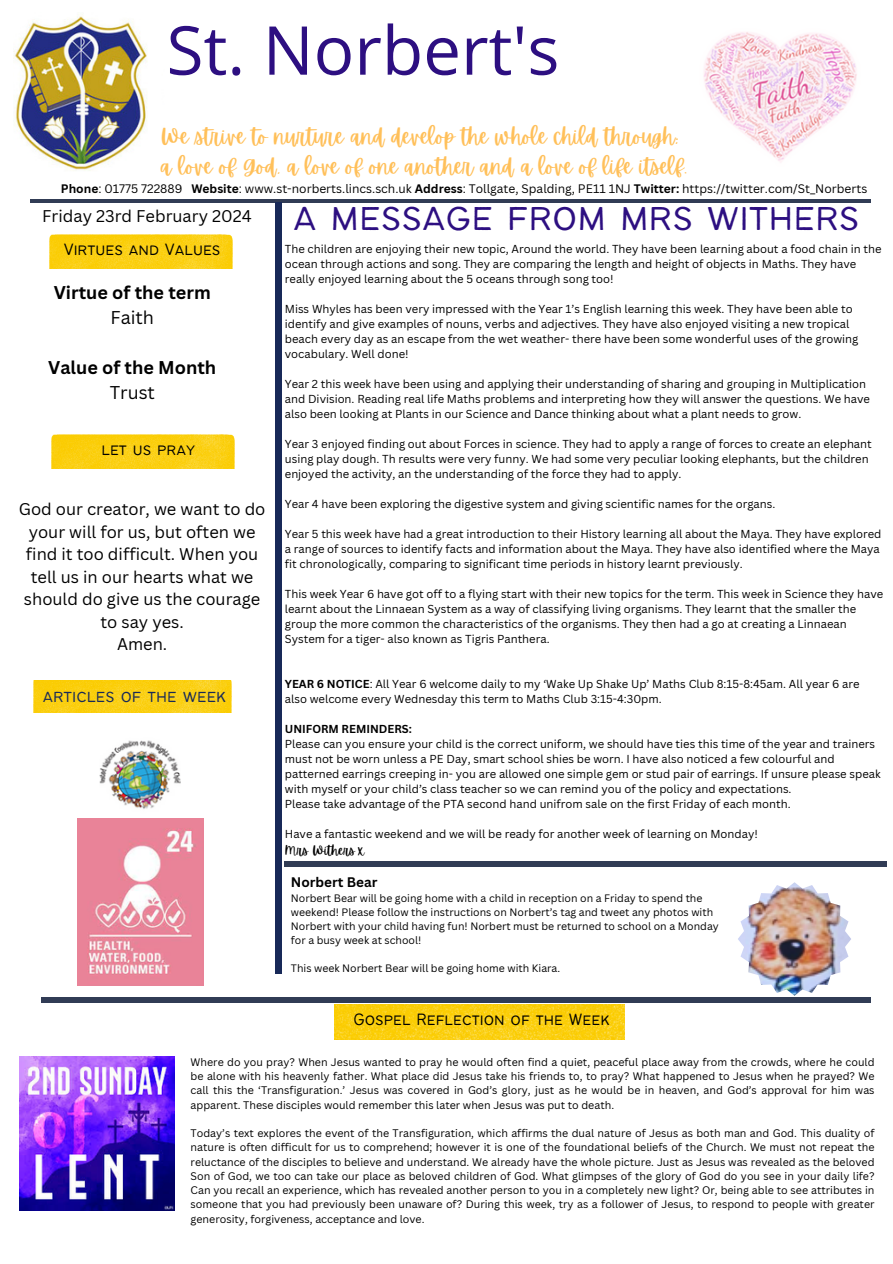
<style>
.page{position:relative;width:893px;height:1264px;background:#fff}
.page>*{position:absolute;margin:0;border:0;box-sizing:border-box;transform-origin:0 0}
.t1{font:67.35px "Open Sans";color:#2d0f81}
.t2{font:300 43.5px "Bantayog";color:#2d0f81}
.t3{font:21.75px/30.3px "Apricots";color:#ffc05a}
.t4{font:300 19.2px "Bantayog";color:#182958}
.t5{font:300 18px "Bantayog";color:#000}
.t6{font:700 18px/24.8px "Canva Sans";color:#000;text-align:center}
.t7{font:16.5px/22.5px "Canva Sans";color:#000;text-align:center}
.t8{font:700 13.5px "Canva Sans";color:#000}
.t9{font:13.05px "Apricots";color:#000}
.t10{font:12px "Canva Sans";color:#000}
.t11{font:11.25px/15px "Canva Sans";color:#000}
.t12{font:10.65px/14.2px "Canva Sans";color:#000;text-align:justify}
.t13{font:10.5px/14px "Canva Sans";color:#000}
.s1{font-weight:700}
.s2{font-weight:400}
</style>
<div class="page">
<hr style="left:30px;top:199px;width:841px;height:3px;background:#313c55">
<div style="left:275px;top:202px;width:7px;height:771px;background:#182958"></div>
<img style="left:13px;top:14px;width:135px;height:157px">
<div style="left:42px;top:997px;width:829px;height:5px;background:#313c55"></div>
<img style="left:703px;top:32px;width:154px;height:131px">
<img style="left:99px;top:740px;width:81px;height:69px">
<img style="left:33px;top:680px;width:198px;height:32px">
<img style="left:49px;top:235px;width:184px;height:33px">
<img style="left:335px;top:1004px;width:289px;height:35px">
<img style="left:51px;top:435px;width:184px;height:34px">
<img style="left:738px;top:882px;width:113px;height:113px">
<div style="left:285px;top:860px;width:602px;height:6px;background:#313c55"></div>
<img style="left:20px;top:1056px;width:154px;height:154px">
<img style="left:77px;top:818px;width:126px;height:167px">
<h5 class="t1" style="left:166px;top:3px;width:394px">St. Norbert's</h5>
<h6 class="t3" style="left:161px;top:122px;width:528px">We strive to nurture and develop the whole child through; a love of God, a love of one another and a love of life itself.</h6>
<h2 class="t10" style="left:61px;top:180px;width:807px"><span class="s1">Phone</span>: 01775 722889 <span class="s1">Website</span>: www.st-norberts.lincs.sch.uk <span class="s1">Address</span>: Tollgate, Spalding, PE11 1NJ <span class="s1">Twitter:</span> https://twitter.com/St_Norberts</h2>
<p class="t7" style="left:42px;top:204px;width:211px">Friday 23rd February 2024</p>
<p class="t5" style="left:64px;top:242px;width:158px">Virtues and Values</p>
<p class="t6" style="left:54px;top:280px;width:158px">Virtue of the term<br><span class="s2">Faith</span></p>
<p class="t6" style="left:48px;top:354px;width:170px">Value of the Month<br><span class="s2">Trust</span></p>
<p class="t5" style="left:101px;top:442px;width:95px">let us pray</p>
<p class="t7" style="left:19px;top:497px;width:248px">God our creator, we want to do your will for us, but often we find it too difficult. When you tell us in our hearts what we should do give us the courage to say yes.<br>Amen.</p>
<h4 class="t4" style="left:43px;top:688px;width:185px">articles of the week</h4>
<h4 class="t2" style="left:293px;top:200px;width:568px">a message from mrs withers</h4>
<h6 class="t11" style="left:285px;top:241px;width:598px">The children are enjoying their new topic, Around the world. They have been learning about a food chain in the ocean through actions and song. They are comparing the length and height of objects in Maths. They have really enjoyed learning about the 5 oceans through song too!</h6>
<h6 class="t11" style="left:285px;top:301px;width:575px">Miss Whyles has been very impressed with the Year 1’s English learning this week. They have been able to identify and give examples of nouns, verbs and adjectives. They have also enjoyed visiting a new tropical beach every day as an escape from the wet weather- there have been some wonderful uses of the growing vocabulary. Well done!</h6>
<h6 class="t11" style="left:285px;top:376px;width:586px">Year 2 this week have been using and applying their understanding of sharing and grouping in Multiplication and Division. Reading real life Maths problems and interpreting how they will answer the questions. We have also been looking at Plants in our Science and Dance thinking about what a plant needs to grow.</h6>
<h6 class="t11" style="left:285px;top:436px;width:588px">Year 3 enjoyed finding out about Forces in science. They had to apply a range of forces to create an elephant using play dough. Th results were very funny. We had some very peculiar looking elephants, but the children enjoyed the activity, an the understanding of the force they had to apply.</h6>
<h6 class="t11" style="left:285px;top:496px;width:492px">Year 4 have been exploring the digestive system and giving scientific names for the organs.</h6>
<h6 class="t11" style="left:285px;top:526px;width:598px">Year 5 this week have had a great introduction to their History learning all about the Maya. They have explored a range of sources to identify facts and information about the Maya. They have also identified where the Maya fit chronologically, comparing to significant time periods in history learnt previously.</h6>
<h6 class="t11" style="left:285px;top:586px;width:599px">This week Year 6 have got off to a flying start with their new topics for the term. This week in Science they have learnt about the Linnaean System as a way of classifying living organisms. They learnt that the smaller the group the more common the characteristics of the organisms. They then had a go at creating a Linnaean System for a tiger- also known as Tigris Panthera.</h6>
<h4 class="t11" style="left:285px;top:676px;width:576px"><span class="s1">YEAR 6 NOTICE</span>: All Year 6 welcome daily to my ‘Wake Up Shake Up’ Maths Club 8:15-8:45am. All year 6 are also welcome every Wednesday this term to Maths Club 3:15-4:30pm.</h4>
<h4 class="t11" style="left:285px;top:721px;width:597px"><span class="s1">UNIFORM REMINDERS:<br></span>Please can you ensure your child is the correct uniform, we should have ties this time of the year and trainers must not be worn unless a PE Day, smart school shies be worn. I have also noticed a few colourful and patterned earrings creeping in- you are allowed one simple gem or stud pair of earrings. If unsure please speak with myself or your child’s class teacher so we can remind you of the policy and expectations.<br>Please take advantage of the PTA second hand unifrom sale on the first Friday of each month.</h4>
<p class="t11" style="left:285px;top:826px;width:474px">Have a fantastic weekend and we will be ready for another week of learning on Monday!</p>
<p class="t9" style="left:285px;top:843px;width:81px">Mrs Withers x</p>
<p class="t8" style="left:291px;top:872px;width:88px">Norbert Bear</p>
<p class="t13" style="left:291px;top:890px;width:429px">Norbert Bear will be going home with a child in reception on a Friday to spend the weekend! Please follow the instructions on Norbert’s tag and tweet any photos with Norbert with your child having fun! Norbert must be returned to school on a Monday for a busy week at school!</p>
<p class="t13" style="left:291px;top:960px;width:271px">This week Norbert Bear will be going home with Kiara.</p>
<p class="t5" style="left:353px;top:1012px;width:258px">Gospel Reflection of the Week</p>
<p class="t12" style="left:190px;top:1054px;width:685px">Where do you pray? When Jesus wanted to pray he would often find a quiet, peaceful place away from the crowds, where he could be alone with his heavenly father. What place did Jesus take his friends to, to pray? What happened to Jesus when he prayed? We call this the ‘Transfiguration.’ Jesus was covered in God’s glory, just as he would be in heaven, and God’s approval for him was apparent. These disciples would remember this later when Jesus was put to death.</p>
<h4 class="t12" style="left:190px;top:1125px;width:685px">Today’s text explores the event of the Transfiguration, which affirms the dual nature of Jesus as both man and God. This duality of nature is often difficult for us to comprehend; however it is one of the foundational beliefs of the Church. We must not repeat the reluctance of the disciples to believe and understand. We already have the whole picture. Just as Jesus was revealed as the beloved Son of God, we too can take our place as beloved children of God. What glimpses of the glory of God do you see in your daily life?<br>Can you recall an experience, which has revealed another person to you in a completely new light? Or, being able to see attributes in someone that you had previously been unaware of? During this week, try as a follower of Jesus, to respond to people with greater generosity, forgiveness, acceptance and love.</h4>
</div>
